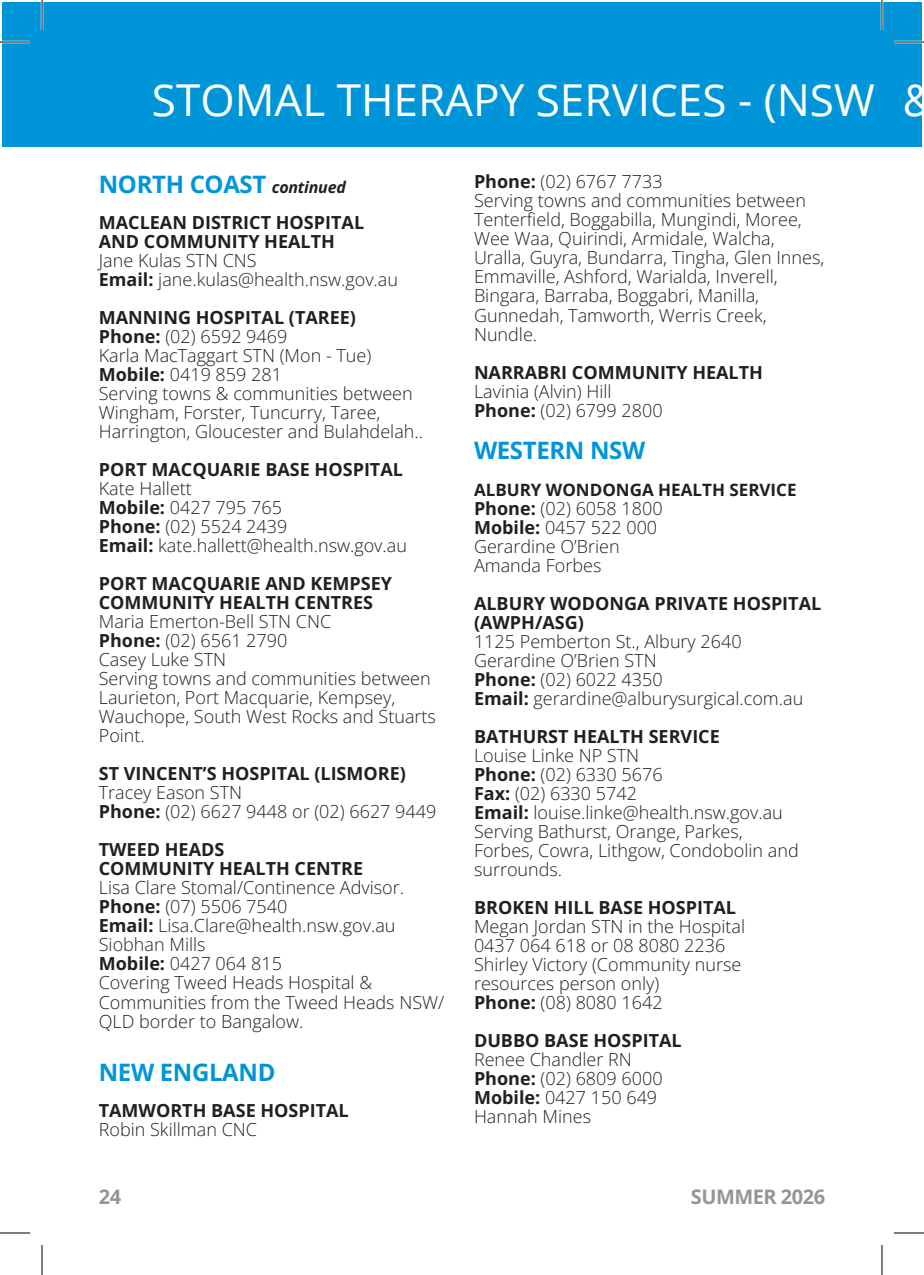
<style>
.page{position:relative;width:924px;height:1275px;background:#fff}
.page>*{position:absolute;margin:0;border:0;box-sizing:border-box;transform-origin:0 0}
.t1{font:44px "Open Sans";color:#fff}
.t2{font:700 24px "Open Sans";letter-spacing:-.015em;color:#0095d9}
.t3{font:700 20px "Open Sans";letter-spacing:-.025em;color:#939598}
.t4{font:300 18px/19px "Open Sans";color:#231f20}
.t5{font:700 18px/19px "Open Sans";color:#231f20}
.t6{font:700 17px "Open Sans";color:#231f20}
.s1{font-style:italic;font-size:16px;color:#231f20}
.s2{font-weight:700}
</style>
<div class="page">
<div style="left:2px;top:2px;width:879px;height:145px;background:#0095d9"></div>
<div style="left:881px;top:2px;width:40px;height:145px;background:#0095d9"></div>
<hr style="left:0;top:41px;width:30px;height:2px;background:#fff">
<hr style="left:893px;top:41px;width:30px;height:2px;background:#fff">
<hr style="left:41px;top:0;width:2px;height:30px;background:#fff">
<hr style="left:880px;top:0;width:2px;height:30px;background:#fff">
<hr style="left:0;top:42px;width:30px;height:1px;background:#000">
<hr style="left:893px;top:42px;width:30px;height:1px;background:#000">
<hr style="left:0;top:1232px;width:30px;height:1px;background:#000">
<hr style="left:893px;top:1232px;width:30px;height:1px;background:#000">
<hr style="left:42px;top:0;width:1px;height:30px;background:#000">
<hr style="left:42px;top:1245px;width:1px;height:30px;background:#000">
<hr style="left:881px;top:0;width:1px;height:30px;background:#000">
<hr style="left:881px;top:1245px;width:1px;height:30px;background:#000">
<h1 class="t1" style="left:152px;top:69px;width:782px">STOMAL THERAPY SERVICES - (NSW &amp;</h1>
<h2 class="t2" style="left:99px;top:167px;width:248px">NORTH COAST <span class="s1">continued</span></h2>
<p class="t5" style="left:99px;top:212px;width:267px">MACLEAN DISTRICT HOSPITAL<br>AND COMMUNITY HEALTH</p>
<p class="t4" style="left:99px;top:250px;width:301px">Jane Kulas STN CNS<br><span class="s2">Email:</span> jane. kulas@health. nsw.gov.au</p>
<p class="t4" style="left:99px;top:307px;width:320px"><span class="s2">MANNING HOSPITAL (TAREE)<br>Phone:</span> (02) 6592 9469<br>Karla MacTaggart STN (Mon - Tue)<br><span class="s2">Mobile:</span> 0419 859 281<br>Serving towns &amp; communities between<br>Wingham, Forster, Tuncurry, Taree,<br>Harrington, Gloucester and Bulahdelah..</p>
<p class="t5" style="left:99px;top:460px;width:305px">PORT MACQUARIE BASE HOSPITAL</p>
<p class="t4" style="left:99px;top:478px;width:309px">Kate Hallett<br><span class="s2">Mobile:</span> 0427 795 765<br><span class="s2">Phone:</span> (02) 5524 2439<br><span class="s2">Email:</span> kate. hallett@health. nsw.gov.au</p>
<p class="t5" style="left:99px;top:574px;width:295px">PORT MACQUARIE AND KEMPSEY<br>COMMUNITY HEALTH CENTRES</p>
<p class="t4" style="left:99px;top:612px;width:338px">Maria Emerton-Bell STN CNC<br><span class="s2">Phone:</span> (02) 6561 2790<br>Casey Luke STN<br>Serving towns and communities between<br>Laurieton, Port Macquarie, Kempsey,<br>Wauchope, South West Rocks and Stuarts<br>Point.</p>
<p class="t5" style="left:99px;top:764px;width:308px">ST VINCENT’S HOSPITAL (LISMORE)</p>
<p class="t4" style="left:99px;top:783px;width:339px">Tracey Eason STN<br><span class="s2">Phone:</span> (02) 6627 9448 or (02) 6627 9449</p>
<p class="t5" style="left:99px;top:840px;width:266px">TWEED HEADS<br>COMMUNITY HEALTH CENTRE</p>
<p class="t4" style="left:99px;top:878px;width:347px">Lisa Clare Stomal/Continence Advisor.<br><span class="s2">Phone:</span> (07) 5506 7540<br><span class="s2">Email:</span> Lisa.Clare@health. nsw.gov.au<br>Siobhan Mills<br><span class="s2">Mobile:</span> 0427 064 815<br>Covering Tweed Heads Hospital &amp;<br>Communities from the Tweed Heads NSW/<br>QLD border to Bangalow.</p>
<h2 class="t2" style="left:99px;top:1055px;width:178px">NEW ENGLAND</h2>
<p class="t5" style="left:99px;top:1100px;width:251px">TAMWORTH BASE HOSPITAL</p>
<p class="t4" style="left:99px;top:1119px;width:160px">Robin Skillman CNC</p>
<p class="t4" style="left:474px;top:172px;width:351px"><span class="s2">Phone:</span> (02) 6767 7733<br>Serving towns and communities between Tenterfield, Boggabilla, Mungindi, Moree, Wee Waa, Quirindi, Armidale, Walcha, Uralla, Guyra, Bundarra, Tingha, Glen Innes, Emmaville, Ashford, Warialda, Inverell, Bingara, Barraba, Boggabri, Manilla, Gunnedah, Tamworth, Werris Creek, Nundle.</p>
<p class="t5" style="left:474px;top:362px;width:290px">NARRABRI COMMUNITY HEALTH</p>
<p class="t4" style="left:474px;top:381px;width:190px">Lavinia (Alvin) Hill<br><span class="s2">Phone:</span> (02) 6799 2800</p>
<h2 class="t2" style="left:474px;top:434px;width:173px">WESTERN NSW</h2>
<p class="t6" style="left:474px;top:477px;width:324px">ALBURY WONDONGA HEALTH SERVICE</p>
<p class="t4" style="left:474px;top:498px;width:190px"><span class="s2">Phone:</span> (02) 6058 1800<br><span class="s2">Mobile:</span> 0457 522 000<br>Gerardine O’Brien<br>Amanda Forbes</p>
<p class="t5" style="left:474px;top:593px;width:348px">ALBURY WODONGA PRIVATE HOSPITAL (AWPH/ASG)</p>
<p class="t4" style="left:474px;top:631px;width:330px">1125 Pemberton St., Albury 2640<br>Gerardine O’Brien STN<br><span class="s2">Phone:</span> (02) 6022 4350<br><span class="s2">Email:</span> gerardine@alburysurgical.com.au</p>
<p class="t5" style="left:474px;top:726px;width:247px">BATHURST HEALTH SERVICE</p>
<p class="t4" style="left:474px;top:745px;width:326px">Louise Linke NP STN<br><span class="s2">Phone:</span> (02) 6330 5676<br><span class="s2">Fax:</span> (02) 6330 5742<br><span class="s2">Email:</span> louise. linke@health. nsw.gov.au<br>Serving Bathurst, Orange, Parkes,<br>Forbes, Cowra, Lithgow, Condobolin and surrounds.</p>
<p class="t5" style="left:474px;top:897px;width:263px">BROKEN HILL BASE HOSPITAL</p>
<p class="t4" style="left:474px;top:916px;width:272px">Megan Jordan STN in the Hospital<br>0437 064 618 or 08 8080 2236<br>Shirley Victory (Community nurse resources person only)<br><span class="s2">Phone:</span> (08) 8080 1642</p>
<p class="t5" style="left:474px;top:1030px;width:209px">DUBBO BASE HOSPITAL</p>
<p class="t4" style="left:474px;top:1049px;width:190px">Renee Chandler RN<br><span class="s2">Phone:</span> (02) 6809 6000<br><span class="s2">Mobile:</span> 0427 150 649<br>Hannah Mines</p>
<p class="t3" style="left:99px;top:1182px;width:24px">24</p>
<p class="t3" style="left:690px;top:1182px;width:136px">SUMMER 2026</p>
</div>
